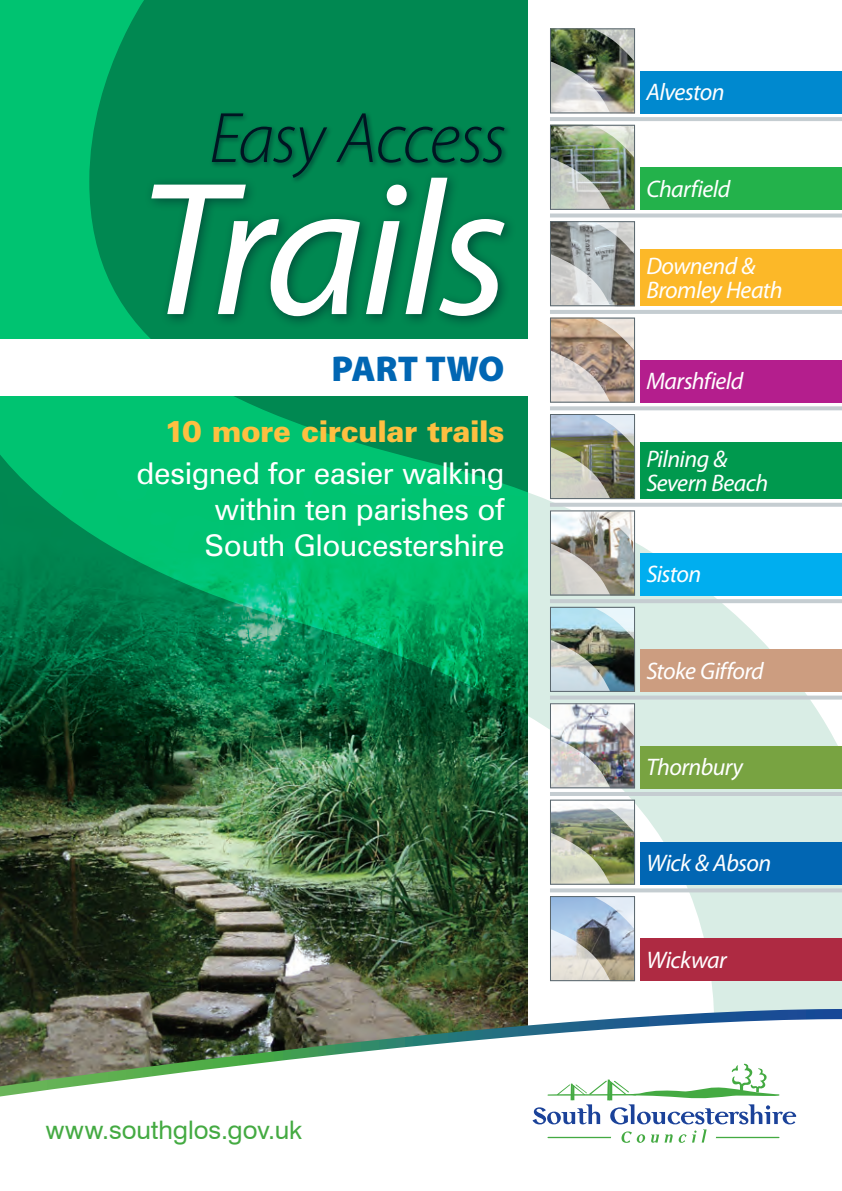
<style>
.page{position:relative;width:842px;height:1191px;background:#fff}
.page>*{position:absolute;margin:0;border:0;box-sizing:border-box;transform-origin:0 0}
.t1{font:900 36px "Myriad Pro";letter-spacing:-.01em;color:#0166b3}
.t2{font:30px/36px "Zurich BT";letter-spacing:-.015em;color:#fff;text-align:right}
.t3{font:900 30px "Zurich BT";letter-spacing:-.015em;color:#febf41}
.t4{font:25.6px "Swiss 721 BT";color:#44aa42}
.Cover_Names{font:italic 24px/24px "Myriad Pro";letter-spacing:-.025em;color:#fff}
</style>
<div class="page">
<svg style="left:527px;top:0;width:315px;height:1009px"></svg>
<img style="left:0;top:0;width:527px;height:1009px">
<div style="left:0;top:339px;width:533px;height:56px;background:#fff"></div>
<div style="left:144px;top:169px;width:374px;height:160px;background:#001522;opacity:.5"></div>
<svg style="left:151px;top:178px;width:354px;height:138px;fill:#008851"></svg>
<div style="left:209px;top:111px;width:302px;height:73px;background:#001522;opacity:.5"></div>
<svg style="left:212px;top:113px;width:293px;height:65px;background:#007348"></svg>
<div style="left:641px;top:167px;width:201px;height:43px;background:#23b24b"></div>
<div style="left:641px;top:71px;width:201px;height:42px;background:#0089cf"></div>
<div style="left:641px;top:249px;width:201px;height:57px;background:#fcb828"></div>
<div style="left:641px;top:360px;width:201px;height:43px;background:#b41e8d"></div>
<div style="left:641px;top:442px;width:201px;height:57px;background:#00994e"></div>
<div style="left:641px;top:553px;width:201px;height:42px;background:#00aeef"></div>
<div style="left:641px;top:649px;width:201px;height:43px;background:#cc9d80"></div>
<div style="left:641px;top:746px;width:201px;height:42px;background:#78a341"></div>
<div style="left:641px;top:938px;width:201px;height:43px;background:#ae2a42"></div>
<div style="left:641px;top:842px;width:201px;height:42px;background:#0166b3"></div>
<hr style="left:550px;top:117px;width:292px;height:4px;background:#c5cdd1">
<svg style="left:550px;top:213px;width:292px;height:4px"></svg>
<hr style="left:550px;top:310px;width:292px;height:4px;background:#c5cdd1">
<svg style="left:550px;top:406px;width:292px;height:4px"></svg>
<svg style="left:550px;top:503px;width:292px;height:4px"></svg>
<hr style="left:550px;top:599px;width:292px;height:4px;background:#c5cdd1">
<svg style="left:550px;top:695px;width:292px;height:4px"></svg>
<hr style="left:550px;top:792px;width:292px;height:4px;background:#c5cdd1">
<svg style="left:550px;top:888px;width:292px;height:4px"></svg>
<img style="left:552px;top:30px;width:81px;height:81px">
<img style="left:552px;top:223px;width:81px;height:81px">
<img style="left:552px;top:319px;width:81px;height:82px">
<img style="left:552px;top:416px;width:81px;height:81px">
<img style="left:552px;top:512px;width:81px;height:81px">
<img style="left:552px;top:609px;width:81px;height:81px">
<img style="left:552px;top:705px;width:81px;height:81px">
<img style="left:552px;top:801px;width:81px;height:81px">
<img style="left:552px;top:898px;width:81px;height:81px">
<div style="left:550px;top:28px;width:85px;height:85px;border:1px solid #5a676e"></div>
<div style="left:550px;top:221px;width:85px;height:85px;border:1px solid #5a676e"></div>
<div style="left:550px;top:317px;width:85px;height:86px;border:1px solid #5a676e"></div>
<div style="left:550px;top:414px;width:85px;height:85px;border:1px solid #5a676e"></div>
<div style="left:550px;top:510px;width:85px;height:85px;border:1px solid #5a676e"></div>
<div style="left:550px;top:607px;width:85px;height:85px;border:1px solid #5a676e"></div>
<div style="left:550px;top:703px;width:85px;height:85px;border:1px solid #5a676e"></div>
<div style="left:550px;top:799px;width:85px;height:85px;border:1px solid #5a676e"></div>
<div style="left:550px;top:896px;width:85px;height:85px;border:1px solid #5a676e"></div>
<img style="left:552px;top:127px;width:81px;height:81px">
<div style="left:550px;top:125px;width:85px;height:85px;border:1px solid #5a676e"></div>
<img style="left:0;top:1009px;width:842px;height:10px">
<svg style="left:0;top:1019px;width:842px;height:124px"></svg>
<svg style="left:532px;top:1063px;width:264px;height:79px"></svg>
<p class="t1" style="left:332px;top:344px;width:174px">PART TWO</p>
<p class="t3" style="left:164px;top:413px;width:342px">10 more circular trails</p>
<p class="t2" style="left:137px;top:455px;width:369px">designed for easier walking within ten parishes of<br>South Gloucestershire</p>
<p class="t4" style="left:46px;top:1114px;width:258px">www.southglos.gov.uk</p>
<p class="Cover_Names" style="left:646px;top:80px;width:80px">Alveston</p>
<p class="Cover_Names" style="left:646px;top:176px;width:85px">Charfield</p>
<p class="Cover_Names" style="left:646px;top:253px;width:138px">Downend &amp;<br>Bromley Heath</p>
<p class="Cover_Names" style="left:646px;top:369px;width:99px">Marshfield</p>
<p class="Cover_Names" style="left:646px;top:446px;width:123px">Pilning &amp;<br>Severn Beach</p>
<p class="Cover_Names" style="left:646px;top:562px;width:56px">Siston</p>
<p class="Cover_Names" style="left:646px;top:658px;width:119px">Stoke Gifford</p>
<p class="Cover_Names" style="left:646px;top:754px;width:98px">Thornbury</p>
<p class="Cover_Names" style="left:646px;top:851px;width:126px">Wick &amp; Abson</p>
<p class="Cover_Names" style="left:646px;top:947px;width:82px">Wickwar</p>
</div>
